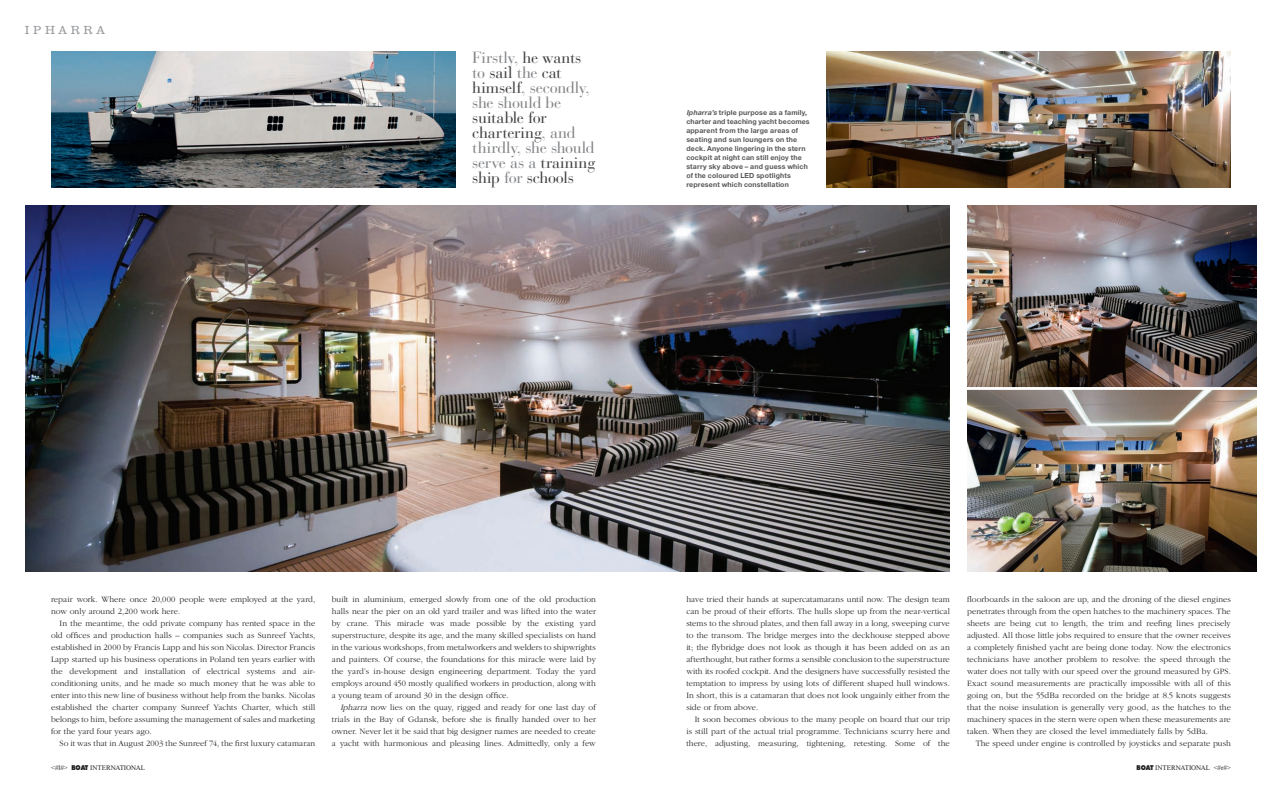
<style>
.page{position:relative;width:1282px;height:797px;background:#fff}
.page>*{position:absolute;margin:0;border:0;box-sizing:border-box;transform-origin:0 0}
.t1{font:16px/15px "Bauer Bodoni";letter-spacing:-.02em;color:#3e3e3f}
.t2{font:16px/15px "Bauer Bodoni";letter-spacing:-.02em;color:#808285}
.t3{font:300 12px "Clarendon BT";letter-spacing:.3em;color:#939598}
.t4{font:300 8.5px/12px "Garamond";letter-spacing:.005em;color:#231f20;text-align:justify}
.t5{font:700 7px/9px "Helvetica Neue";letter-spacing:.02em;color:#57585a}
.t6{font:7px "Times New Roman";letter-spacing:-.005em;color:#231f20}
.s1{color:#3e3e3f}
.s2{color:#808285}
.s3{font-style:italic}
.s4{font-family:"Futura";font-weight:800;font-size:6.4px}
</style>
<div class="page">
<img style="left:25px;top:206px;width:924px;height:365px">
<img style="left:967px;top:390px;width:289px;height:181px">
<img style="left:967px;top:206px;width:289px;height:181px">
<img style="left:51px;top:51px;width:404px;height:136px">
<img style="left:826px;top:51px;width:404px;height:137px">
<h2 class="t3" style="left:25px;top:22px;width:81px">IPHARRA</h2>
<h1 class="t2" style="left:472px;top:50px;width:119px">Firstly, <span class="s1">he wants </span>to <span class="s1">sail</span> the <span class="s1">cat himself</span>, secondly, she should be</h1>
<h1 class="t1" style="left:472px;top:110px;width:125px">suitable for chartering<span class="s2">, and thirdly, she should serve as a</span> training ship <span class="s2">for</span> schools</h1>
<p class="t5" style="left:686px;top:108px;width:125px"><span class="s3">Ipharra’s</span> triple purpose as a family, charter and teaching yacht becomes apparent from the large areas of seating and sun loungers on the deck. Anyone lingering in the stern cockpit at night can still enjoy the starry sky above – and guess which of the coloured LED spotlights represent which constellation</p>
<p class="t4" style="left:51px;top:593px;width:266px">repair work. Where once 20,000 people were employed at the yard, now only around 2,200 work here.</p>
<p class="t4" style="left:51px;top:617px;width:266px;text-indent:8px">In the meantime, the odd private company has rented space in the old offices and production halls – companies such as Sunreef Yachts, established in 2000 by Francis Lapp and his son Nicolas. Director Francis Lapp started up his business operations in Poland ten years earlier with the development and installation of electrical systems and air&shy;conditioning units, and he made so much money that he was able to enter into this new line of business without help from the banks. Nicolas established the charter company Sunreef Yachts Charter, which still belongs to him, before assuming the management of sales and marketing for the yard four years ago.</p>
<p class="t4" style="left:60px;top:737px;width:257px">So it was that in August 2003 the Sunreef 74, the first luxury catamaran</p>
<p class="t4" style="left:332px;top:593px;width:265px">built in aluminium, emerged slowly from one of the old production halls near the pier on an old yard trailer and was lifted into the water by crane. This miracle was made possible by the existing yard superstructure, despite its age, and the many skilled specialists on hand in the various workshops, from metalworkers and welders to shipwrights and painters. Of course, the foundations for this miracle were laid by the yard’s in-house design engineering department. Today the yard employs around 450 mostly qualified workers in production, along with a young team of around 30 in the design office.</p>
<p class="t4" style="left:332px;top:701px;width:265px;text-indent:9px"><span class="s3">Ipharra</span> now lies on the quay, rigged and ready for one last day of trials in the Bay of Gdansk, before she is finally handed over to her owner. Never let it be said that big designer names are needed to create a yacht with harmonious and pleasing lines. Admittedly, only a few</p>
<p class="t4" style="left:686px;top:593px;width:265px">have tried their hands at supercatamarans until now. The design team can be proud of their efforts. The hulls slope up from the near-vertical stems to the shroud plates, and then fall away in a long, sweeping curve to the transom. The bridge merges into the deckhouse stepped above it; the flybridge does not look as though it has been added on as an afterthought, but rather forms a sensible conclusion to the superstructure with its roofed cockpit. And the designers have successfully resisted the temptation to impress by using lots of different shaped hull windows.<br>In short, this is a catamaran that does not look ungainly either from the side or from above.</p>
<p class="t4" style="left:686px;top:713px;width:265px;text-indent:8px">It soon becomes obvious to the many people on board that our trip is still part of the actual trial programme. Technicians scurry here and there, adjusting, measuring, tightening, retesting. Some of the</p>
<p class="t4" style="left:967px;top:593px;width:265px">floorboards in the saloon are up, and the droning of the diesel engines penetrates through from the open hatches to the machinery spaces. The sheets are being cut to length, the trim and reefing lines precisely adjusted. All those little jobs required to ensure that the owner receives a completely finished yacht are being done today. Now the electronics technicians have another problem to resolve: the speed through the water does not tally with our speed over the ground measured by GPS.<br>Exact sound measurements are practically impossible with all of this going on, but the 55dBa recorded on the bridge at 8.5 knots suggests that the noise insulation is generally very good, as the hatches to the machinery spaces in the stern were open when these measurements are taken. When they are closed the level immediately falls by 5dBa.</p>
<p class="t4" style="left:975px;top:737px;width:257px">The speed under engine is controlled by joysticks and separate push</p>
<p class="t6" style="left:51px;top:763px;width:96px">&lt;#l#&gt; <span class="s4">BOAT</span> INTERNATIONAL</p>
<p class="t6" style="left:1136px;top:763px;width:96px"><span class="s4">BOAT</span> INTERNATIONAL &lt;#r#&gt;</p>
</div>
